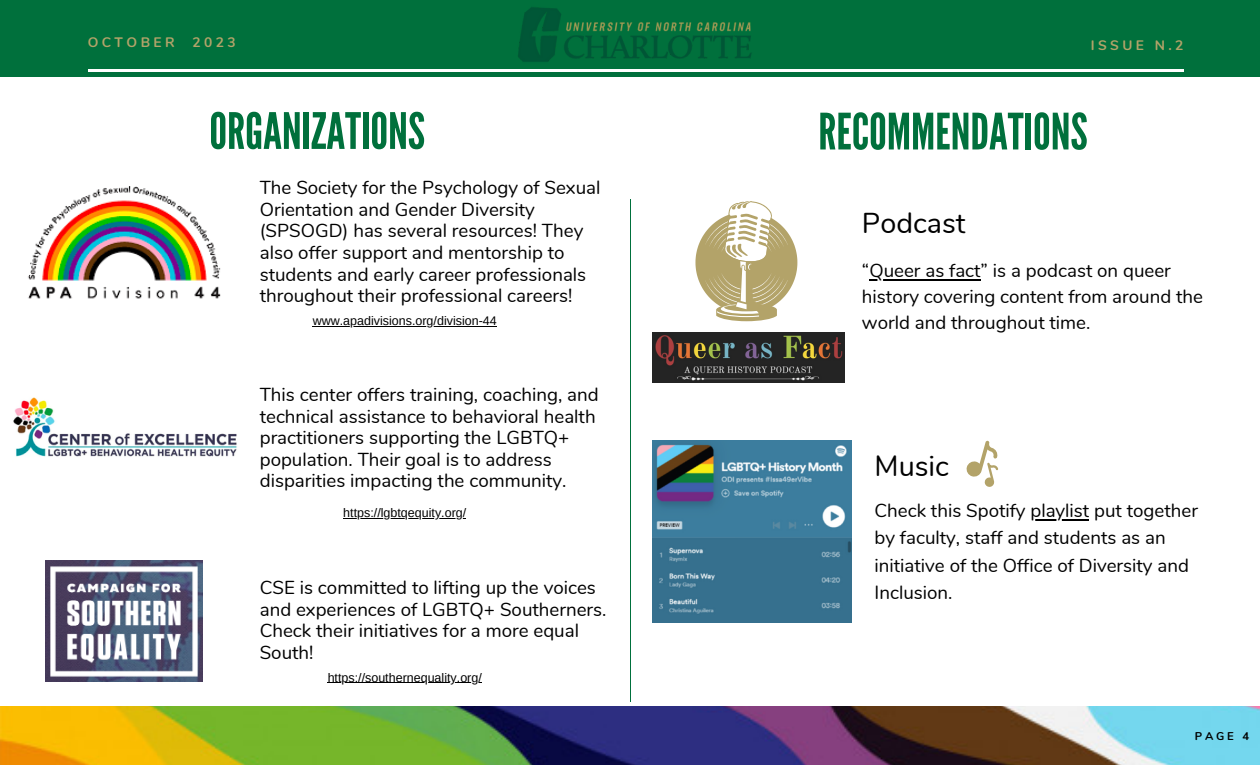
<style>
.page{position:relative;width:1260px;height:765px;background:#fff}
.page>*{position:absolute;margin:0;border:0;box-sizing:border-box;transform-origin:0 0}
.t1{font:50.12px "League Gothic";color:#00703c}
.t2{font:28.75px "Nunito";color:#000}
.t3{font:18.75px/21.5px "Nunito";color:#000}
.t4{font:700 13.75px "Nunito";letter-spacing:.25em;color:#b3a369}
.t5{font:12.5px "Arimo";color:#000}
.t6{font:700 11.25px "Nunito";color:#000}
</style>
<div class="page">
<div style="left:0;top:0;width:1260px;height:77px;background:#00703c"></div>
<hr style="left:88px;top:69px;width:1096px;height:3px;background:#fff">
<img style="left:518px;top:7px;width:234px;height:55px">
<hr style="left:630px;top:199px;width:1px;height:502px;background:#00703c">
<img style="left:1px;top:706px;width:1259px;height:59px">
<img style="left:653px;top:440px;width:199px;height:183px">
<img style="left:653px;top:332px;width:191px;height:50px">
<svg style="left:966px;top:441px;width:32px;height:46px"></svg>
<svg style="left:695px;top:201px;width:102px;height:120px"></svg>
<img style="left:28px;top:186px;width:193px;height:113px">
<img style="left:46px;top:561px;width:156px;height:121px">
<img style="left:13px;top:397px;width:224px;height:60px">
<hr style="left:1030px;top:519px;width:59px;height:2px;background:#000">
<hr style="left:869px;top:279px;width:112px;height:1px;background:#000">
<hr style="left:313px;top:326px;width:184px;height:1px;background:#000">
<hr style="left:328px;top:682px;width:154px;height:1px;background:#000">
<hr style="left:343px;top:518px;width:123px;height:1px;background:#000">
<p class="t4" style="left:88px;top:33px;width:88px">OCTOBER</p>
<p class="t4" style="left:192px;top:33px;width:45px">2023</p>
<p class="t4" style="left:1091px;top:36px;width:94px">ISSUE N.2</p>
<p class="t1" style="left:209px;top:102px;width:217px">ORGANIZATIONS</p>
<p class="t3" style="left:260px;top:177px;width:342px">The Society for the Psychology of Sexual Orientation and Gender Diversity (SPSOGD) has several resources! They also offer support and mentorship to students and early career professionals throughout their professional careers!</p>
<p class="t5" style="left:313px;top:314px;width:186px">www.apadivisions.org/division-44</p>
<p class="t3" style="left:260px;top:384px;width:340px">This center offers training, coaching, and technical assistance to behavioral health practitioners supporting the LGBTQ+ population. Their goal is to address disparities impacting the community.</p>
<p class="t5" style="left:343px;top:506px;width:124px">https://lgbtqequity.org/</p>
<p class="t3" style="left:260px;top:577px;width:348px">CSE is committed to lifting up the voices and experiences of LGBTQ+ Southerners.<br>Check their initiatives for a more equal<br>South!</p>
<p class="t5" style="left:328px;top:670px;width:156px">https://southernequality.org/</p>
<p class="t1" style="left:818px;top:103px;width:271px">RECOMMENDATIONS</p>
<p class="t2" style="left:862px;top:204px;width:105px">Podcast</p>
<p class="t3" style="left:862px;top:257px;width:343px;line-height:26.2px">“Queer as fact” is a podcast on queer history covering content from around the world and throughout time.</p>
<p class="t2" style="left:875px;top:447px;width:76px">Music</p>
<p class="t3" style="left:875px;top:497px;width:325px;line-height:27.2px">Check this Spotify playlist put together by faculty, staff and students as an initiative of the Office of Diversity and<br>Inclusion.</p>
<p class="t6" style="left:1195px;top:729px;width:56px">PAGE 4</p>
</div>
